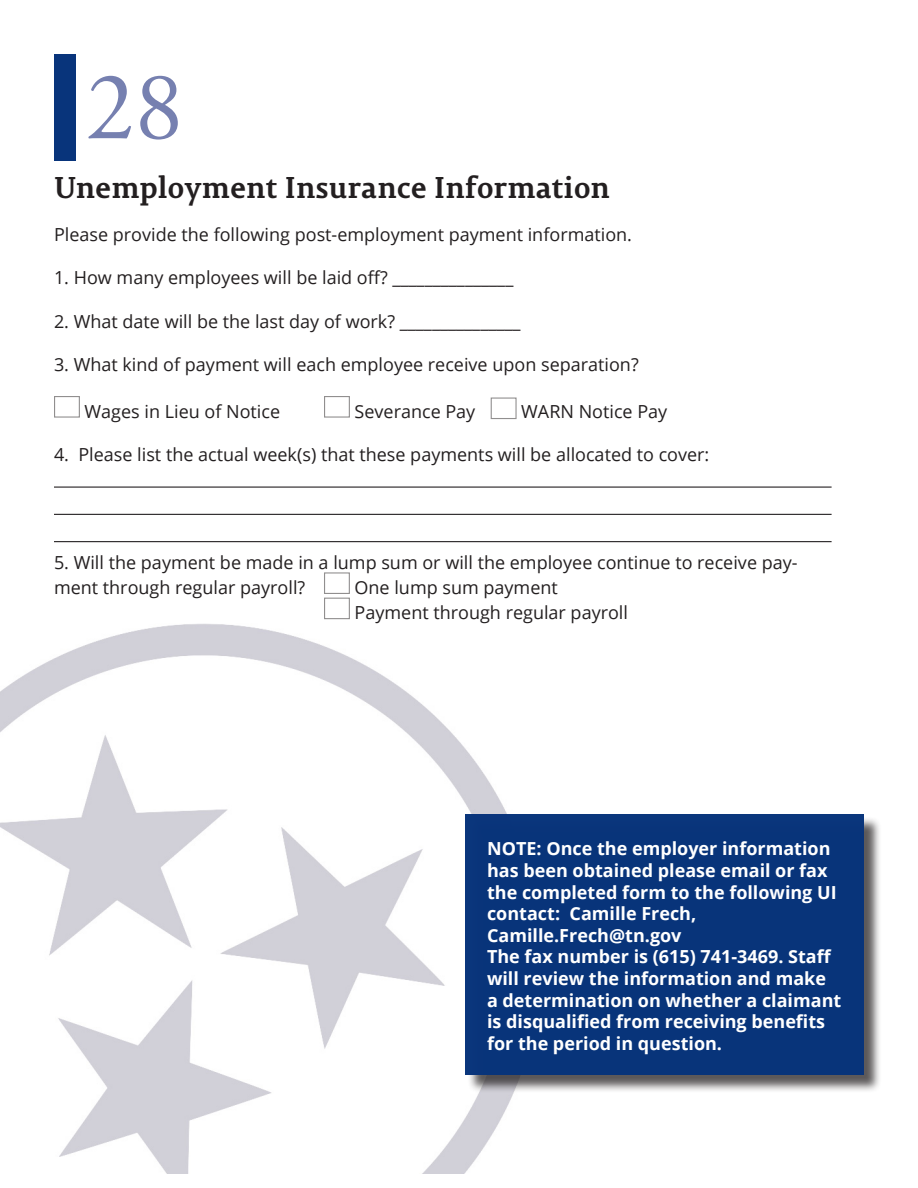
<style>
.page{position:relative;width:918px;height:1188px;background:#fff}
.page>*{position:absolute;margin:0;border:0;box-sizing:border-box;transform-origin:0 0}
.t1{font:97.5px "Adobe Garamond Pro";color:#7680b0}
.t2{font:700 30px "Permian Slab Serif Typeface";letter-spacing:-.005em;color:#231f20}
.t3{font:18px/25.2px "Open Sans";color:#231f20}
.t4{font:700 18px/21.6px "Open Sans";color:#fff}
</style>
<div class="page">
<img style="left:0;top:624px;width:514px;height:550px">
<div style="left:54px;top:54px;width:22px;height:106px;background:#08347b"></div>
<div style="left:467px;top:816px;width:415px;height:277px;background:#231f20;opacity:.75"></div>
<div style="left:465px;top:814px;width:398px;height:261px;background:#08347b"></div>
<hr style="left:54px;top:487px;width:778px;height:1px;background:#231f20">
<hr style="left:54px;top:514px;width:778px;height:1px;background:#231f20">
<hr style="left:54px;top:541px;width:778px;height:1px;background:#231f20">
<p class="t1" style="left:86px;top:49px;width:99px">28</p>
<p class="t2" style="left:54px;top:162px;width:558px">Unemployment Insurance Information</p>
<p class="t3" style="left:54px;top:222px;width:580px">Please provide the following post-employment payment information.</p>
<p class="t3" style="left:54px;top:265px;width:461px">1. How many employees will be laid off? _______________</p>
<p class="t3" style="left:54px;top:308px;width:468px">2. What date will be the last day of work? _______________</p>
<p class="t3" style="left:54px;top:351px;width:586px">3. What kind of payment will each employee receive upon separation?</p>
<p class="t3" style="left:85px;top:398px;width:197px">Wages in Lieu of Notice</p>
<p class="t3" style="left:355px;top:398px;width:122px">Severance Pay</p>
<p class="t3" style="left:521px;top:398px;width:148px">WARN Notice Pay</p>
<p class="t3" style="left:54px;top:441px;width:657px">4. Please list the actual week(s) that these payments will be allocated to cover:</p>
<p class="t3" style="left:54px;top:549px;width:745px">5. Will the payment be made in a lump sum or will the employee continue to receive pay&shy;ment through regular payroll?</p>
<p class="t3" style="left:355px;top:574px;width:205px">One lump sum payment</p>
<p class="t3" style="left:355px;top:600px;width:275px">Payment through regular payroll</p>
<p class="t4" style="left:487px;top:838px;width:351px">NOTE: Once the employer information has been obtained please email or fax the completed form to the following UI contact: Camille Frech,</p>
<p class="t4" style="left:487px;top:924px;width:196px">Camille.Frech@tn.gov</p>
<p class="t4" style="left:487px;top:946px;width:356px">The fax number is (615) 741-3469. Staff will review the information and make a determination on whether a claimant is disqualified from receiving benefits for the period in question.</p>
</div>
